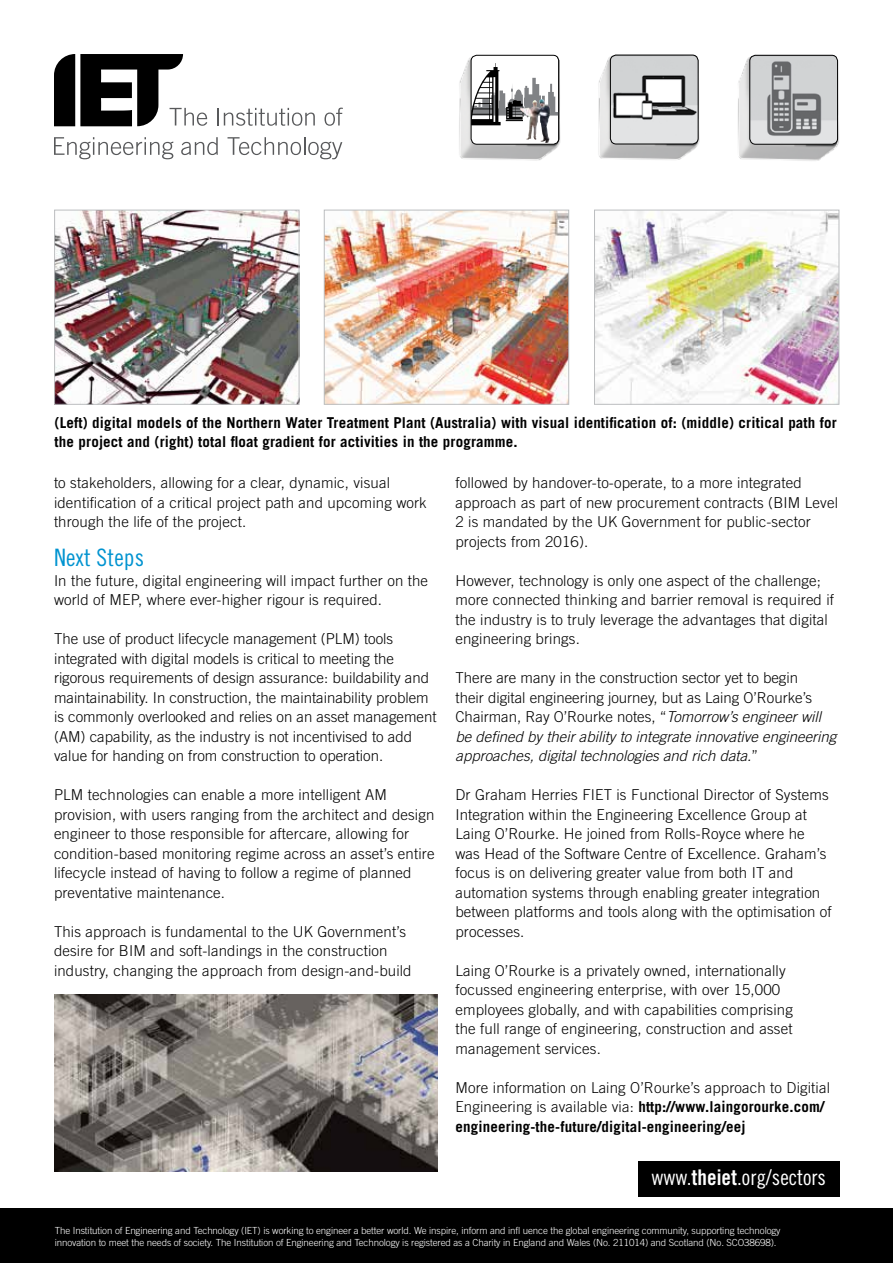
<style>
.page{position:relative;width:893px;height:1263px;background:#fff}
.page>*{position:absolute;margin:0;border:0;box-sizing:border-box;transform-origin:0 0}
.t1{font:24px "Trade Gothic Cond Eighteen";letter-spacing:.01em;color:#0093d0}
.t2{font:21.6px "Trade Gothic Cond Eighteen";color:#fff}
.t3{font:300 15px/19.5px "Trade Gothic";letter-spacing:.01em;color:#000}
.t4{font:700 15px/19.5px "Trade Gothic";letter-spacing:.01em;color:#000}
.t5{font:300 9.75px/11.7px "Trade Gothic";letter-spacing:-.01em;color:#fff}
.s1{font-style:italic}
.s2{font-weight:700}
.s3{font-family:"Trade Gothic Bold Cond Twenty"}
</style>
<div class="page">
<svg style="left:54px;top:54px;width:153px;height:72px"></svg>
<svg style="left:218px;top:108px;width:97px;height:18px"></svg>
<svg style="left:324px;top:108px;width:19px;height:18px"></svg>
<svg style="left:54px;top:137px;width:119px;height:22px"></svg>
<svg style="left:181px;top:137px;width:37px;height:18px"></svg>
<svg style="left:227px;top:137px;width:115px;height:22px"></svg>
<img style="left:56px;top:212px;width:241px;height:191px">
<div style="left:54px;top:210px;width:245px;height:195px;border:1px solid #bcbec0"></div>
<img style="left:326px;top:212px;width:241px;height:191px">
<div style="left:324px;top:210px;width:245px;height:195px;border:1px solid #bcbec0"></div>
<img style="left:596px;top:212px;width:241px;height:191px">
<div style="left:594px;top:210px;width:245px;height:195px;border:1px solid #bcbec0"></div>
<img style="left:54px;top:995px;width:383px;height:176px">
<img style="left:598px;top:54px;width:102px;height:106px">
<img style="left:610px;top:55px;width:88px;height:89px">
<div style="left:610px;top:55px;width:88px;height:89px;border:1px solid #000;border-radius:6px"></div>
<img style="left:738px;top:54px;width:101px;height:107px">
<img style="left:750px;top:55px;width:87px;height:89px">
<div style="left:749px;top:55px;width:89px;height:89px;border:1px solid #000;border-radius:6px"></div>
<img style="left:459px;top:54px;width:102px;height:107px">
<svg style="left:471px;top:55px;width:88px;height:89px"></svg>
<img style="left:520px;top:100px;width:31px;height:42px">
<div style="left:471px;top:55px;width:88px;height:89px;border:1px solid #000;border-radius:6px"></div>
<div style="left:638px;top:1161px;width:201px;height:35px;background:#000"></div>
<div style="left:0;top:1209px;width:893px;height:54px;background:#000"></div>
<p class="t4" style="left:55px;top:412px;width:784px">(Left) digital models of the Northern Water Treatment Plant (Australia) with visual identification of: (middle) critical path for the project and (right) total float gradient for activities in the programme.</p>
<p class="t3" style="left:54px;top:473px;width:374px">to stakeholders, allowing for a clear, dynamic, visual identification of a critical project path and upcoming work through the life of the project.</p>
<h1 class="t1" style="left:54px;top:543px;width:92px">Next Steps</h1>
<p class="t3" style="left:54px;top:570px;width:376px">In the future, digital engineering will impact further on the world of MEP, where ever-higher rigour is required.</p>
<p class="t3" style="left:54px;top:629px;width:384px">The use of product lifecycle management (PLM) tools integrated with digital models is critical to meeting the rigorous requirements of design assurance: buildability and maintainability. In construction, the maintainability problem is commonly overlooked and relies on an asset management (AM) capability, as the industry is not incentivised to add value for handing on from construction to operation.</p>
<p class="t3" style="left:54px;top:785px;width:382px">PLM technologies can enable a more intelligent AM provision, with users ranging from the architect and design engineer to those responsible for aftercare, allowing for condition-based monitoring regime across an asset’s entire lifecycle instead of having to follow a regime of planned preventative maintenance.</p>
<p class="t3" style="left:54px;top:921px;width:359px">This approach is fundamental to the UK Government’s desire for BIM and soft-landings in the construction industry, changing the approach from design-and-build</p>
<p class="t3" style="left:455px;top:473px;width:384px">followed by handover-to-operate, to a more integrated approach as part of new procurement contracts (BIM Level 2 is mandated by the UK Government for public-sector projects from 2016).</p>
<p class="t3" style="left:455px;top:570px;width:380px">However, technology is only one aspect of the challenge; more connected thinking and barrier removal is required if the industry is to truly leverage the advantages that digital engineering brings.</p>
<p class="t3" style="left:455px;top:668px;width:382px">There are many in the construction sector yet to begin<br>their digital engineering journey, but as Laing O’Rourke’s Chairman, Ray O’Rourke notes, “<span class="s1">Tomorrow’s engineer will be defined by their ability to integrate innovative engineering approaches, digital technologies and rich data.</span>”</p>
<p class="t3" style="left:455px;top:785px;width:378px">Dr Graham Herries FIET is Functional Director of Systems Integration within the Engineering Excellence Group at Laing O’Rourke. He joined from Rolls-Royce where he was Head of the Software Centre of Excellence. Graham’s focus is on delivering greater value from both IT and automation systems through enabling greater integration between platforms and tools along with the optimisation of processes.</p>
<p class="t3" style="left:455px;top:960px;width:339px">Laing O’Rourke is a privately owned, internationally focussed engineering enterprise, with over 15,000 employees globally, and with capabilities comprising the full range of engineering, construction and asset management services.</p>
<p class="t3" style="left:455px;top:1077px;width:376px">More information on Laing O’Rourke’s approach to Digitial<br>Engineering is available via: <span class="s2">http://www.laingorourke.com/ engineering-the-future/digital-engineering/eej</span></p>
<h2 class="t2" style="left:652px;top:1165px;width:176px">www.<span class="s3">theiet</span>.org/sectors</h2>
<p class="t5" style="left:55px;top:1225px;width:727px">The Institution of Engineering and Technology (IET) is working to engineer a better world. We inspire, inform and infl uence the global engineering community, supporting technology innovation to meet the needs of society. The Institution of Engineering and Technology is registered as a Charity in England and Wales (No. 211014) and Scotland (No. SCO38698).</p>
</div>
